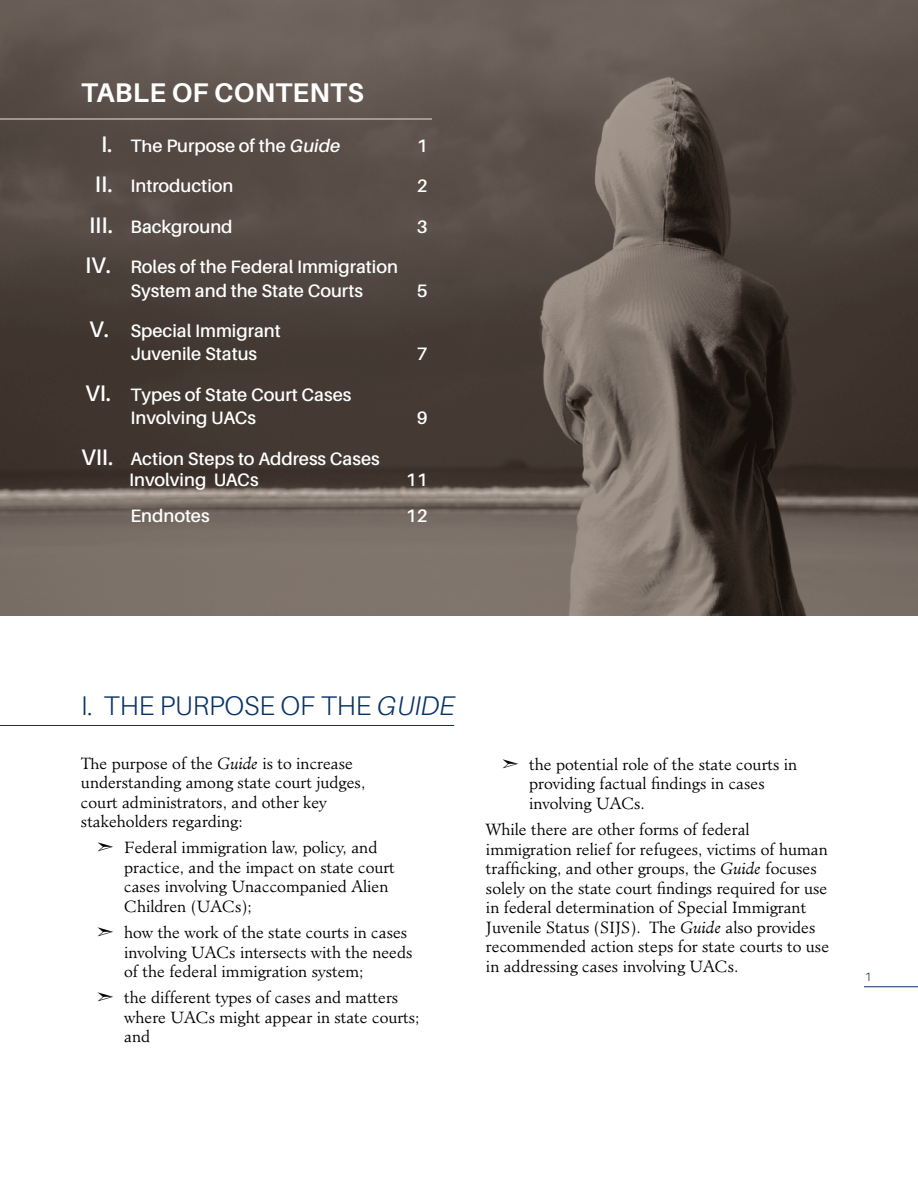
<style>
.page{position:relative;width:918px;height:1188px;background:#fff}
.page>*{position:absolute;margin:0;border:0;box-sizing:border-box;transform-origin:0 0}
.t1{font:300 27px "Aileron";color:#093266}
.t2{font:700 27px "Aileron";letter-spacing:.01em;color:#fff}
.t3{font:600 18px/23.4px "Aileron";color:#fff}
.t4{font:300 15.75px/19.5px "Minister";color:#000}
.t5{font:300 12px "Aileron";color:#093266}
.s1{font-size:22.5px}
.s2{font-size:16.2px}
.s3{font-style:italic}
.s4{font-size:14.1px}
</style>
<div class="page">
<hr style="left:864px;top:986px;width:54px;height:1px;background:#093266">
<img style="left:0;top:0;width:918px;height:615px">
<hr style="left:0;top:118px;width:432px;height:2px;background:#beb0a3">
<hr style="left:0;top:725px;width:454px;height:1px;background:#093266">
<h1 class="t2" style="left:81px;top:77px;width:284px">TABLE OF CONTENTS</h1>
<p class="t3" style="left:101px;top:134px;width:241px"><span class="s1">I.</span> T<span class="s2">h</span>e Purpose of the <span class="s3">Guide</span></p>
<p class="t3" style="left:417px;top:134px;width:12px">1</p>
<p class="t3" style="left:95px;top:174px;width:140px"><span class="s1">II.</span> Introduction</p>
<p class="t3" style="left:417px;top:174px;width:12px">2</p>
<p class="t3" style="left:89px;top:215px;width:145px"><span class="s1">III.</span> Background</p>
<p class="t3" style="left:417px;top:215px;width:12px">3</p>
<p class="t3" style="left:85px;top:255px;width:315px;text-align:center"><span class="s1">IV.</span> Roles of the Federal Immigration<br>System and the State Courts</p>
<p class="t3" style="left:417px;top:279px;width:12px">5</p>
<p class="t3" style="left:130px;top:319px;width:152px;text-indent:-41px"><span class="s1">V.</span> Special Immigrant<br>Juvenile Status</p>
<p class="t3" style="left:130px;top:383px;width:222px;text-indent:-45px"><span class="s1">VI.</span> Types of State Court Cases<br>Involving UACs</p>
<p class="t3" style="left:129px;top:448px;width:252px;line-height:21.6px;text-indent:-48px"><span class="s1">VII.</span> Action Steps to Address Cases<br>Involving UACs</p>
<p class="t3" style="left:417px;top:343px;width:12px">7</p>
<p class="t3" style="left:417px;top:407px;width:12px">9</p>
<p class="t3" style="left:406px;top:469px;width:23px">11</p>
<p class="t3" style="left:130px;top:504px;width:81px">Endnotes</p>
<p class="t3" style="left:406px;top:504px;width:23px">12</p>
<h1 class="t1" style="left:81px;top:691px;width:375px">I. THE PURPOSE OF THE <span class="s3">GUIDE</span></h1>
<p class="t4" style="left:81px;top:753px;width:286px">T<span class="s4">h</span>e purpose of the <span class="s3">Guide</span> is to increase understanding among state court judges, court administrators, and other key stakeholders regarding:</p>
<p class="t4" style="left:124px;top:838px;width:272px;text-indent:-27px">➣ Federal immigration law, policy, and practice, and the impact on state court cases involving Unaccompanied Alien Children (UACs);</p>
<p class="t4" style="left:124px;top:923px;width:290px;text-indent:-27px">➣ how the work of the state courts in cases involving UACs intersects with the needs of the federal immigration system;</p>
<p class="t4" style="left:124px;top:988px;width:297px;text-indent:-27px">➣ the different types of cases and matters where UACs might appear in state courts; and</p>
<p class="t4" style="left:529px;top:755px;width:270px;text-indent:-27px">➣ the potential role of the state courts in providing factual findings in cases involving UACs.</p>
<p class="t4" style="left:486px;top:820px;width:345px">While there are other forms of federal immigration relief for refugees, victims of human trafficking, and other groups, the <span class="s3">Guide</span> focuses solely on the state court findings required for use in federal determination of Special Immigrant Juvenile Status (SIJS). The <span class="s3">Guide</span> also provides recommended action steps for state courts to use in addressing cases involving UACs.</p>
<p class="t5" style="left:865px;top:970px;width:8px">1</p>
</div>
